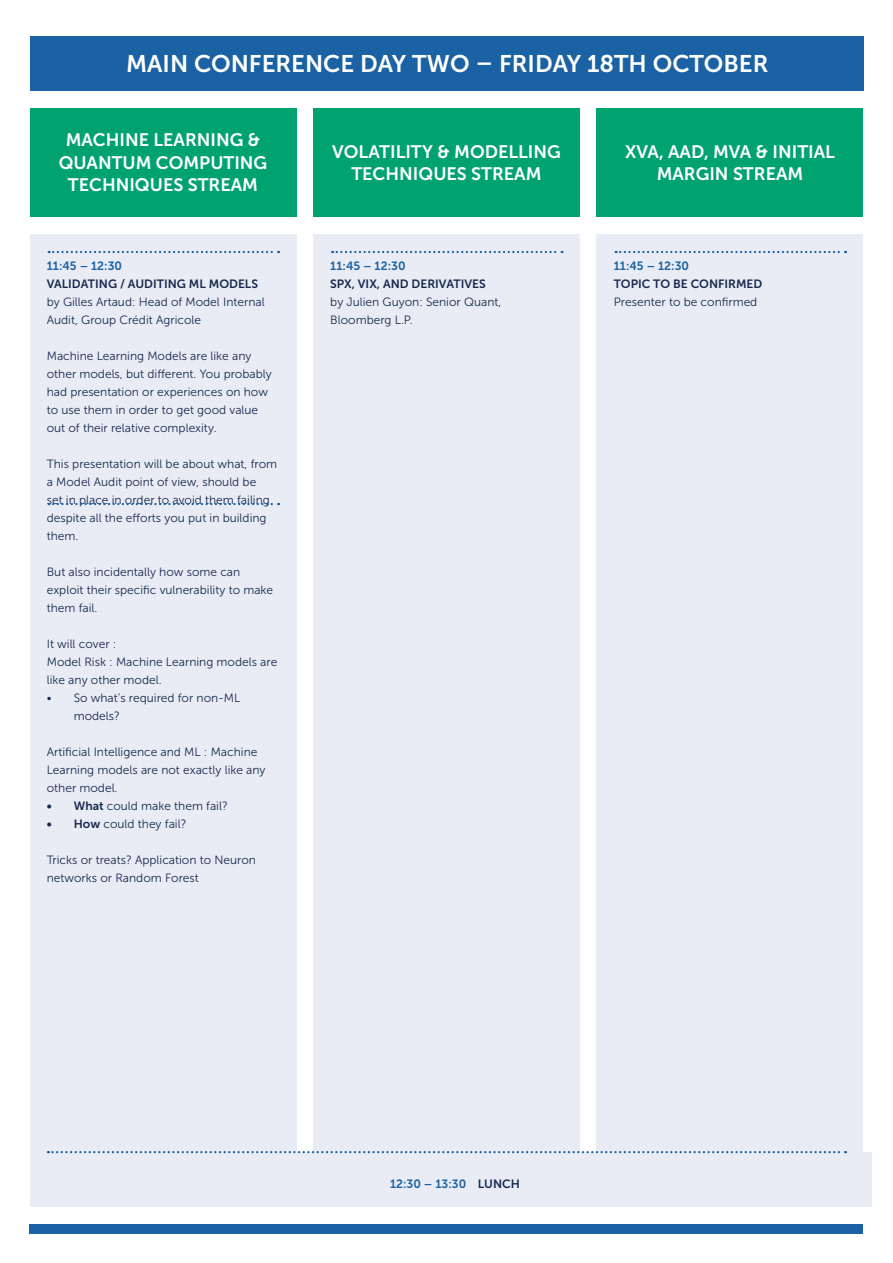
<style>
.page{position:relative;width:893px;height:1263px;background:#fff}
.page>*{position:absolute;margin:0;border:0;box-sizing:border-box;transform-origin:0 0}
.t1{font:24px "Museo Sans 700";color:#fff}
.t2{font:18px/22.5px "Museo Sans 700";color:#fff;text-align:center}
.t3{font:12px/18px "Museo Sans 300";color:#17294e}
.t4{font:12px "Museo Sans 700";color:#17294e}
.t5{font:12px "Museo Sans 700";color:#1a62a3}
.s1{font-family:"Museo Sans 700"}
.s2{color:#17294e}
</style>
<div class="page">
<div style="left:313px;top:234px;width:267px;height:972px;background:#e9ecf5"></div>
<div style="left:597px;top:234px;width:266px;height:972px;background:#e9ecf5"></div>
<div style="left:31px;top:36px;width:833px;height:54px;background:#1a62a3"></div>
<div style="left:30px;top:234px;width:266px;height:972px;background:#e9ecf5"></div>
<div style="left:30px;top:108px;width:266px;height:108px;background:#00a370"></div>
<div style="left:597px;top:108px;width:266px;height:108px;background:#00a370"></div>
<div style="left:313px;top:108px;width:267px;height:108px;background:#00a370"></div>
<svg style="left:49px;top:251px;width:230px;height:2px"></svg>
<svg style="left:49px;top:503px;width:230px;height:2px"></svg>
<svg style="left:332px;top:251px;width:231px;height:2px"></svg>
<svg style="left:616px;top:251px;width:230px;height:2px"></svg>
<div style="left:30px;top:1224px;width:833px;height:9px;background:#1a62a3"></div>
<div style="left:38px;top:1152px;width:834px;height:54px;background:#e9ecf5"></div>
<svg style="left:48px;top:1151px;width:798px;height:2px"></svg>
<p class="t1" style="left:126px;top:50px;width:644px">MAIN CONFERENCE DAY TWO – FRIDAY 18TH OCTOBER</p>
<p class="t2" style="left:59px;top:129px;width:210px">MACHINE LEARNING &amp;<br>QUANTUM COMPUTING<br>TECHNIQUES STREAM</p>
<p class="t2" style="left:625px;top:140px;width:211px">XVA, AAD, MVA &amp; INITIAL<br>MARGIN STREAM</p>
<p class="t2" style="left:332px;top:140px;width:230px">VOLATILITY &amp; MODELLING<br>TECHNIQUES STREAM</p>
<p class="t5" style="left:47px;top:259px;width:77px">11:45 – 12:30</p>
<p class="t4" style="left:47px;top:277px;width:213px">VALIDATING / AUDITING ML MODELS</p>
<p class="t3" style="left:47px;top:293px;width:219px">by Gilles Artaud: Head of Model Internal<br>Audit, Group Crédit Agricole</p>
<p class="t3" style="left:47px;top:347px;width:226px">Machine Learning Models are like any other models, but different. You probably had presentation or experiences on how to use them in order to get good value out of their relative complexity.</p>
<p class="t3" style="left:47px;top:455px;width:232px">This presentation will be about what, from a Model Audit point of view, should be<br>set in place in order to avoid them failing despite all the efforts you put in building them.</p>
<p class="t3" style="left:47px;top:563px;width:228px">But also incidentally how some can exploit their specific vulnerability to make them fail.</p>
<p class="t3" style="left:47px;top:635px;width:71px">It will cover :</p>
<p class="t3" style="left:47px;top:653px;width:232px">Model Risk : Machine Learning models are like any other model.</p>
<p class="t3" style="left:74px;top:689px;width:168px;text-indent:-27px">• So what’s required for non-ML models?</p>
<p class="t3" style="left:47px;top:743px;width:220px">Artificial Intelligence and ML : Machine<br>Learning models are not exactly like any other model.</p>
<p class="t3" style="left:47px;top:797px;width:183px"><span class="s1">• What</span> could make them fail?</p>
<p class="t3" style="left:47px;top:815px;width:141px"><span class="s1">• How</span> could they fail?</p>
<p class="t3" style="left:47px;top:851px;width:211px">Tricks or treats? Application to Neuron networks or Random Forest</p>
<p class="t5" style="left:330px;top:259px;width:77px">11:45 – 12:30</p>
<p class="t4" style="left:330px;top:277px;width:157px">SPX, VIX, AND DERIVATIVES</p>
<p class="t3" style="left:330px;top:293px;width:173px">by Julien Guyon: Senior Quant,<br>Bloomberg L.P.</p>
<p class="t5" style="left:614px;top:259px;width:77px">11:45 – 12:30</p>
<p class="t4" style="left:614px;top:277px;width:150px">TOPIC TO BE CONFIRMED</p>
<p class="t3" style="left:614px;top:293px;width:145px">Presenter to be confirmed</p>
<p class="t5" style="left:390px;top:1177px;width:131px">12:30 – 13:30 <span class="s2">LUNCH</span></p>
</div>
